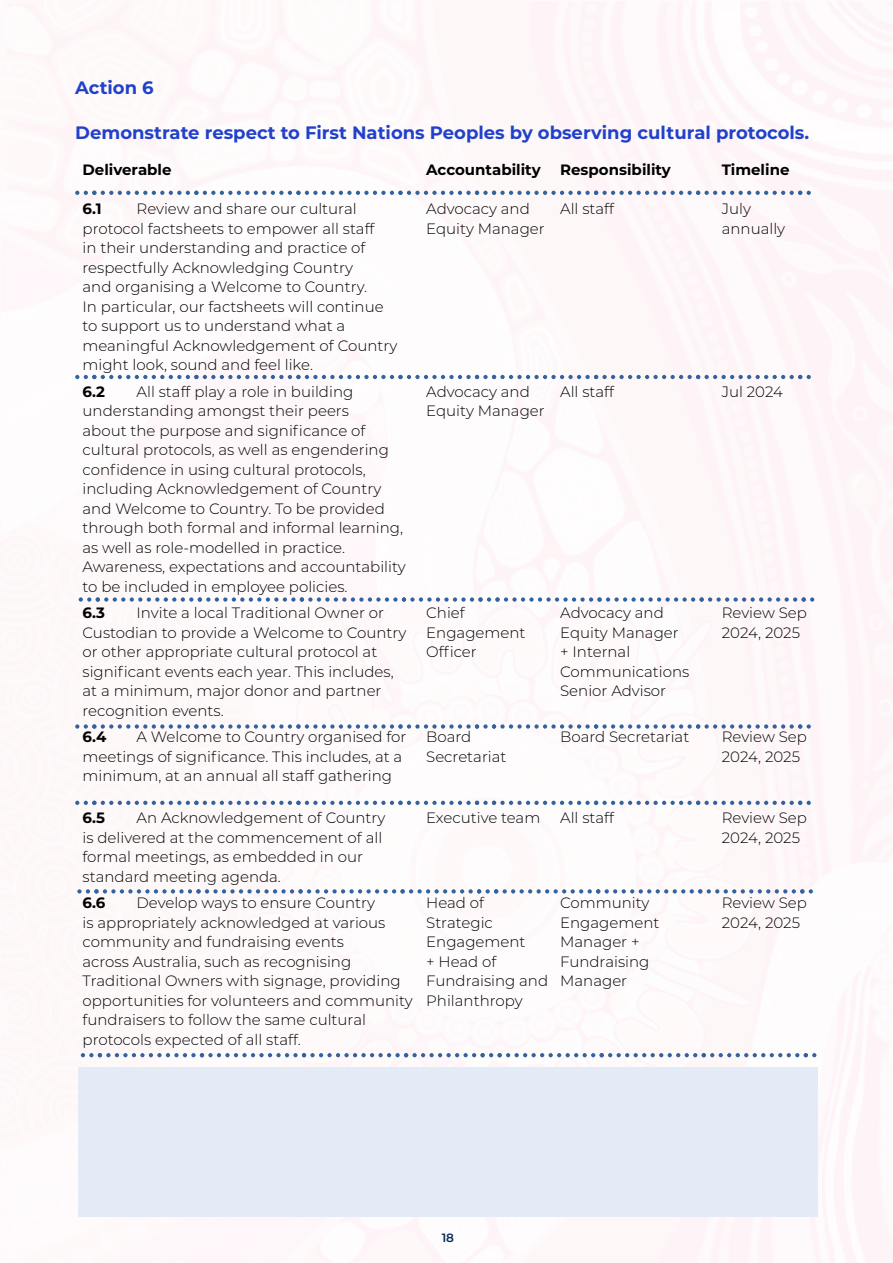
<style>
.page{position:relative;width:893px;height:1263px;background:#fff}
.page>*{position:absolute;margin:0;border:0;box-sizing:border-box;transform-origin:0 0}
.t1{font:700 18px "Montserrat";color:#2041ca}
.inside_blue_box{font:300 15px/19.5px "Montserrat";color:#000}
.inside_blue_box-2{font:700 15px "Montserrat";color:#000}
.t2{font:600 12px "Montserrat";color:#062b5f}
</style>
<div class="page">
<img style="left:8px;top:2px;width:885px;height:1261px">
<svg style="left:75px;top:191px;width:736px;height:4px"></svg>
<svg style="left:75px;top:375px;width:736px;height:4px"></svg>
<svg style="left:79px;top:597px;width:735px;height:5px"></svg>
<svg style="left:75px;top:724px;width:736px;height:5px"></svg>
<svg style="left:75px;top:801px;width:736px;height:4px"></svg>
<svg style="left:77px;top:889px;width:736px;height:4px"></svg>
<svg style="left:81px;top:1053px;width:735px;height:4px"></svg>
<div style="left:78px;top:1067px;width:740px;height:150px;background:#e3ebf7"></div>
<p class="t1" style="left:75px;top:75px;width:80px">Action 6</p>
<p class="t1" style="left:75px;top:120px;width:735px">Demonstrate respect to First Nations Peoples by observing cultural protocols.</p>
<p class="inside_blue_box-2" style="left:83px;top:158px;width:91px">Deliverable</p>
<p class="inside_blue_box-2" style="left:426px;top:158px;width:116px">Accountability</p>
<p class="inside_blue_box-2" style="left:560px;top:158px;width:112px">Responsibility</p>
<p class="inside_blue_box-2" style="left:722px;top:158px;width:69px">Timeline</p>
<p class="inside_blue_box-2" style="left:83px;top:198px;width:21px">6.1</p>
<p class="inside_blue_box" style="left:83px;top:199px;width:316px;text-indent:54px">Review and share our cultural protocol factsheets to empower all staff<br>in their understanding and practice of respectfully Acknowledging Country<br>and organising a Welcome to Country.<br>In particular, our factsheets will continue to support us to understand what a meaningful Acknowledgement of Country might look, sound and feel like.</p>
<p class="inside_blue_box" style="left:426px;top:199px;width:120px">Advocacy and<br>Equity Manager</p>
<p class="inside_blue_box" style="left:560px;top:199px;width:55px">All staff</p>
<p class="inside_blue_box" style="left:722px;top:199px;width:65px">July annually</p>
<p class="inside_blue_box-2" style="left:83px;top:381px;width:24px">6.2</p>
<p class="inside_blue_box" style="left:83px;top:381px;width:325px;text-indent:54px">All staff play a role in building understanding amongst their peers<br>about the purpose and significance of cultural protocols, as well as engendering confidence in using cultural protocols, including Acknowledgement of Country and Welcome to Country. To be provided through both formal and informal learning, as well as role-modelled in practice.<br>Awareness, expectations and accountability to be included in employee policies.</p>
<p class="inside_blue_box" style="left:426px;top:381px;width:120px">Advocacy and<br>Equity Manager</p>
<p class="inside_blue_box" style="left:560px;top:381px;width:55px">All staff</p>
<p class="inside_blue_box" style="left:722px;top:381px;width:63px">Jul 2024</p>
<p class="inside_blue_box-2" style="left:83px;top:602px;width:24px">6.3</p>
<p class="inside_blue_box" style="left:83px;top:603px;width:325px;text-indent:54px">Invite a local Traditional Owner or Custodian to provide a Welcome to Country or other appropriate cultural protocol at significant events each year. This includes, at a minimum, major donor and partner recognition events.</p>
<p class="inside_blue_box" style="left:426px;top:603px;width:101px">Chief<br>Engagement<br>Officer</p>
<p class="inside_blue_box" style="left:560px;top:603px;width:131px">Advocacy and<br>Equity Manager + Internal<br>Communications<br>Senior Advisor</p>
<p class="inside_blue_box" style="left:722px;top:603px;width:87px">Review Sep<br>2024, 2025</p>
<p class="inside_blue_box-2" style="left:83px;top:726px;width:25px">6.4</p>
<p class="inside_blue_box" style="left:83px;top:727px;width:325px;text-indent:54px">A Welcome to Country organised for meetings of significance. This includes, at a minimum, at an annual all staff gathering</p>
<p class="inside_blue_box" style="left:426px;top:727px;width:82px">Board<br>Secretariat</p>
<p class="inside_blue_box" style="left:560px;top:727px;width:131px">Board Secretariat</p>
<p class="inside_blue_box" style="left:722px;top:727px;width:87px">Review Sep<br>2024, 2025</p>
<p class="inside_blue_box-2" style="left:83px;top:807px;width:24px">6.5</p>
<p class="inside_blue_box" style="left:83px;top:807px;width:304px;text-indent:54px">An Acknowledgement of Country is delivered at the commencement of all formal meetings, as embedded in our standard meeting agenda.</p>
<p class="inside_blue_box" style="left:426px;top:807px;width:116px">Executive team</p>
<p class="inside_blue_box" style="left:560px;top:807px;width:55px">All staff</p>
<p class="inside_blue_box" style="left:722px;top:807px;width:87px">Review Sep<br>2024, 2025</p>
<p class="inside_blue_box-2" style="left:83px;top:892px;width:24px">6.6</p>
<p class="inside_blue_box" style="left:83px;top:892px;width:332px;text-indent:54px">Develop ways to ensure Country<br>is appropriately acknowledged at various community and fundraising events<br>across Australia, such as recognising Traditional Owners with signage, providing opportunities for volunteers and community fundraisers to follow the same cultural protocols expected of all staff.</p>
<p class="inside_blue_box" style="left:426px;top:892px;width:123px">Head of<br>Strategic<br>Engagement<br>+ Head of<br>Fundraising and<br>Philanthropy</p>
<p class="inside_blue_box" style="left:560px;top:892px;width:101px">Community<br>Engagement<br>Manager +<br>Fundraising<br>Manager</p>
<p class="inside_blue_box" style="left:722px;top:892px;width:87px">Review Sep<br>2024, 2025</p>
<p class="t2" style="left:442px;top:1229px;width:14px">18</p>
</div>
